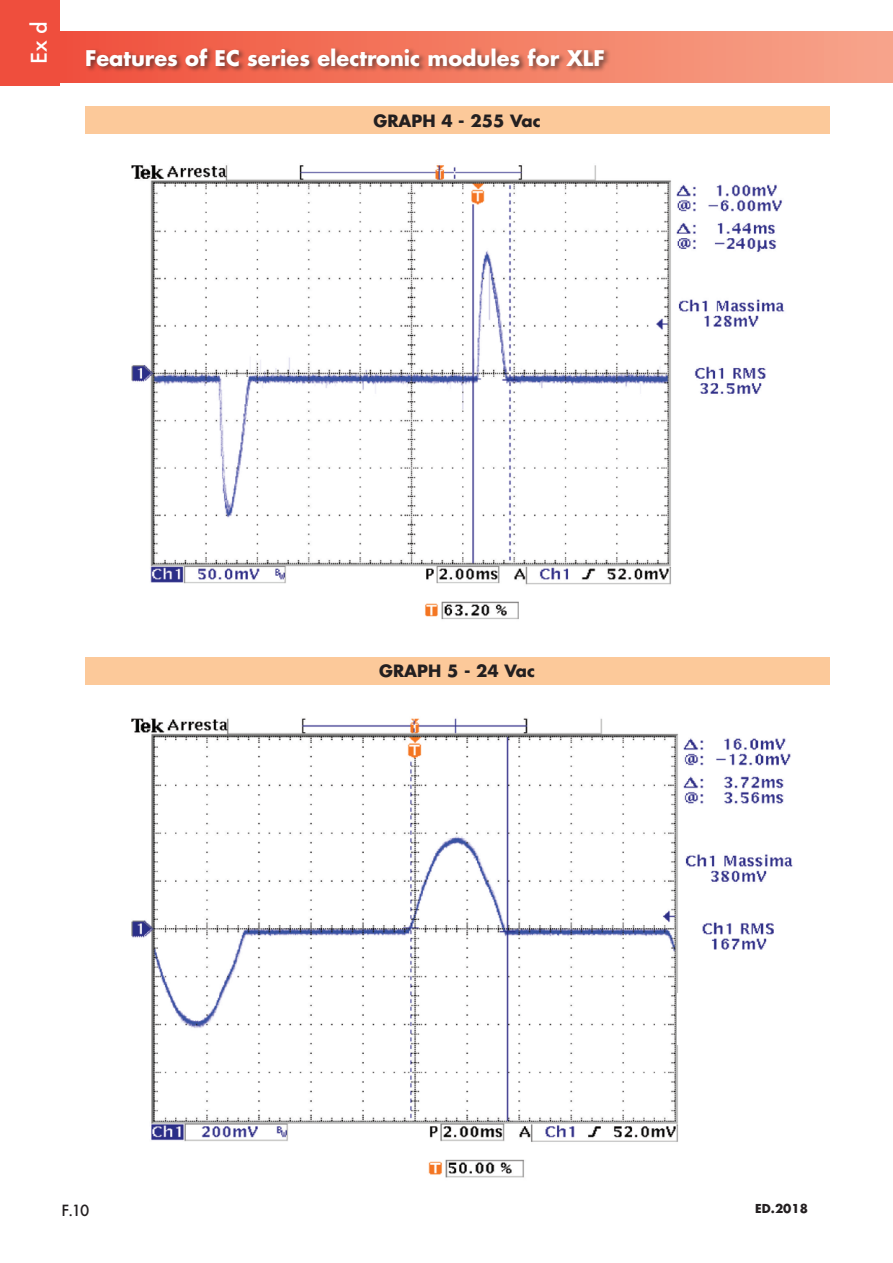
<style>
.page{position:relative;width:893px;height:1263px;background:#fff}
.page>*{position:absolute;margin:0;border:0;box-sizing:border-box;transform-origin:0 0}
.ITA_titolo_pagina{font:700 21px "Futura";color:#fff}
.t1{font:500 21px "Futura";color:#fff}
.t2{font:700 16.5px "Futura";color:#231f20}
.t3{font:500 15px "Futura";color:#231f20}
.t4{font:700 12px "Futura";color:#231f20}
</style>
<div class="page">
<div style="left:60px;top:31px;width:833px;height:51px;background:linear-gradient(to right,#f0513c,#f7a68b)"></div>
<div style="left:0;top:0;width:60px;height:85px;background:#ef4e3d"></div>
<img style="left:131px;top:165px;width:654px;height:455px">
<div style="left:672px;top:436px;width:134px;height:51px;background:#fff"></div>
<img style="left:131px;top:718px;width:662px;height:460px">
<div style="left:677px;top:993px;width:134px;height:51px;background:#fff"></div>
<div style="left:85px;top:46px;width:526px;height:27px;background:#231f20;opacity:.6"></div>
<div style="left:85px;top:106px;width:744px;height:28px;background:#fcc99a"></div>
<div style="left:85px;top:657px;width:744px;height:28px;background:#fcc99a"></div>
<p class="t1" style="left:25px;top:64px;width:44px;rotate:-90deg">Ex d</p>
<p class="ITA_titolo_pagina" style="left:85px;top:43px;width:521px">Features of EC series electronic modules for XLF</p>
<p class="t2" style="left:373px;top:109px;width:169px">GRAPH 4 - 255 Vac</p>
<p class="t2" style="left:379px;top:660px;width:157px">GRAPH 5 - 24 Vac</p>
<p class="t3" style="left:62px;top:1200px;width:29px">F.10</p>
<p class="t4" style="left:755px;top:1200px;width:54px">ED.2018</p>
</div>
